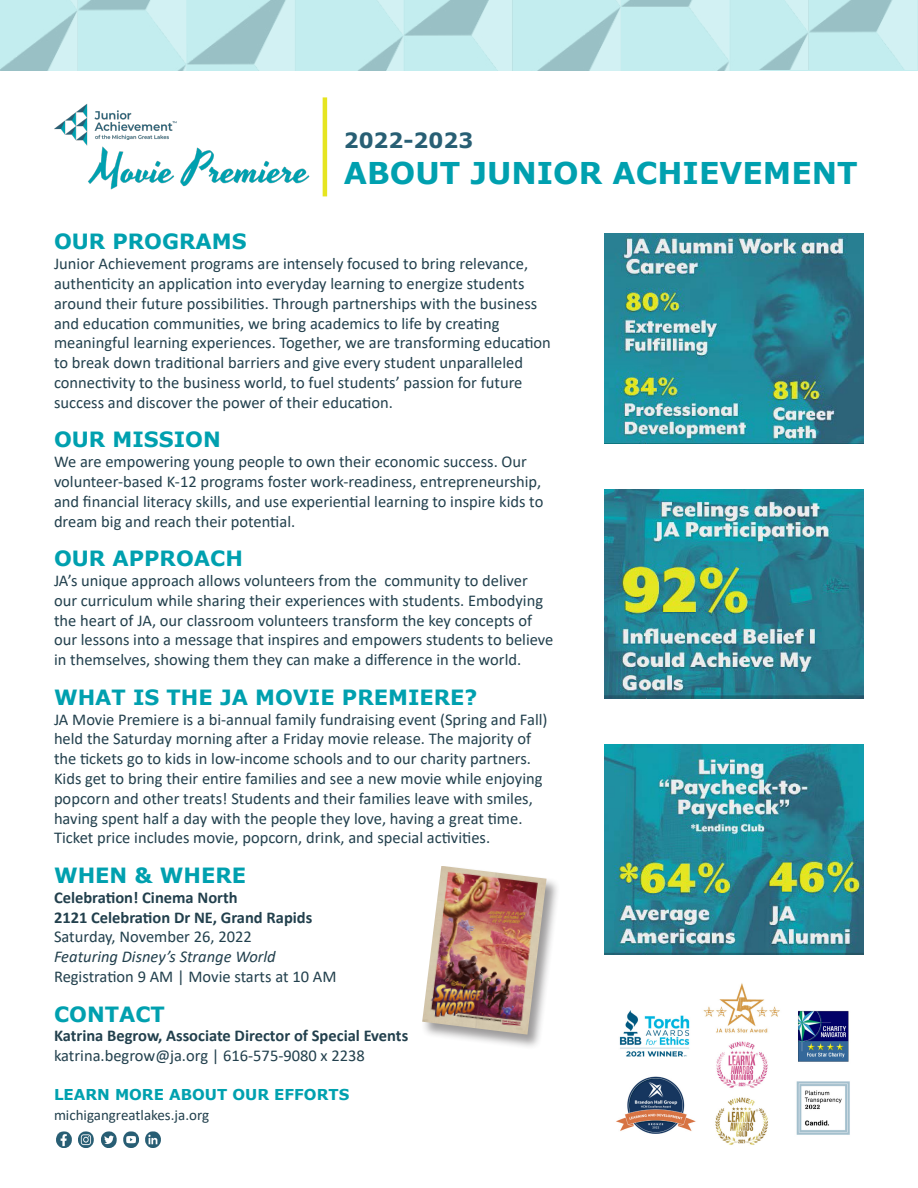
<style>
.page{position:relative;width:918px;height:1188px;background:#fff}
.page>*{position:absolute;margin:0;border:0;box-sizing:border-box;transform-origin:0 0}
.t1{font:700 30px "Verdana";color:#00a0af}
.t2{font:700 21px "Verdana";color:#00a0af}
.t3{font:700 21px "Verdana";color:#285f74}
.t4{font:16.5px/19.8px "Calibri";color:#22404d}
.t5{font:700 16.5px "Calibri";color:#22404d}
.t6{font:italic 16.5px "Calibri";color:#22404d}
.t7{font:15px "Calibri";color:#22404d}
.t8{font:700 15px "Verdana";color:#00a1af}
</style>
<div class="page">
<img style="left:54px;top:104px;width:256px;height:86px">
<img style="left:604px;top:233px;width:260px;height:210px">
<img style="left:56px;top:1131px;width:105px;height:17px">
<hr style="left:323px;top:97px;width:4px;height:99px;background:#e6e520">
<img style="left:604px;top:489px;width:260px;height:210px">
<img style="left:604px;top:745px;width:260px;height:210px">
<img style="left:616px;top:983px;width:234px;height:162px">
<img style="left:0;top:0;width:728px;height:70px">
<img style="left:728px;top:0;width:190px;height:70px">
<div style="left:420px;top:866px;width:140px;height:184px;background:#231f20;opacity:.45"></div>
<img style="left:422px;top:866px;width:125px;height:169px">
<p class="t3" style="left:344px;top:126px;width:131px">2022-2023</p>
<p class="t1" style="left:344px;top:152px;width:515px">ABOUT JUNIOR ACHIEVEMENT</p>
<p class="t2" style="left:54px;top:227px;width:194px">OUR PROGRAMS</p>
<p class="t4" style="left:54px;top:253px;width:498px">Junior Achievement programs are intensely focused to bring relevance, authenticity an application into everyday learning to energize students around their future possibilities. Through partnerships with the business and education communities, we bring academics to life by creating meaningful learning experiences. Together, we are transforming education to break down traditional barriers and give every student unparalleled connectivity to the business world, to fuel students’ passion for future success and discover the power of their education.</p>
<p class="t2" style="left:54px;top:425px;width:168px">OUR MISSION</p>
<p class="t4" style="left:54px;top:451px;width:491px">We are empowering young people to own their economic success. Our volunteer-based K-12 programs foster work-readiness, entrepreneurship, and financial literacy skills, and use experiential learning to inspire kids to dream big and reach their potential.</p>
<p class="t2" style="left:54px;top:544px;width:190px">OUR APPROACH</p>
<p class="t4" style="left:54px;top:570px;width:501px">JA’s unique approach allows volunteers from the community to deliver our curriculum while sharing their experiences with students. Embodying the heart of JA, our classroom volunteers transform the key concepts of our lessons into a message that inspires and empowers students to believe in themselves, showing them they can make a difference in the world.</p>
<p class="t2" style="left:54px;top:682px;width:425px">WHAT IS THE JA MOVIE PREMIERE?</p>
<p class="t4" style="left:54px;top:709px;width:495px">JA Movie Premiere is a bi-annual family fundraising event (Spring and Fall) held the Saturday morning after a Friday movie release. The majority of the tickets go to kids in low-income schools and to our charity partners.<br>Kids get to bring their entire families and see a new movie while enjoying popcorn and other treats! Students and their families leave with smiles, having spent half a day with the people they love, having a great time.<br>Ticket price includes movie, popcorn, drink, and special activities.</p>
<p class="t2" style="left:54px;top:860px;width:194px">WHEN &amp; WHERE</p>
<p class="t5" style="left:54px;top:886px;width:185px">Celebration! Cinema North</p>
<p class="t5" style="left:54px;top:905px;width:260px">2121 Celebration Dr NE, Grand Rapids</p>
<p class="t4" style="left:54px;top:927px;width:199px">Saturday, November 26, 2022</p>
<p class="t6" style="left:54px;top:945px;width:223px">Featuring Disney’s Strange World</p>
<p class="t4" style="left:54px;top:966px;width:284px">Registration 9 AM | Movie starts at 10 AM</p>
<p class="t2" style="left:54px;top:999px;width:112px">CONTACT</p>
<p class="t5" style="left:54px;top:1024px;width:356px">Katrina Begrow, Associate Director of Special Events</p>
<p class="t4" style="left:54px;top:1045px;width:312px">katrina.begrow@ja.org | 616-575-9080 x 2238</p>
<p class="t8" style="left:54px;top:1084px;width:297px">LEARN MORE ABOUT OUR EFFORTS</p>
<p class="t7" style="left:54px;top:1105px;width:157px">michigangreatlakes.ja.org</p>
</div>
